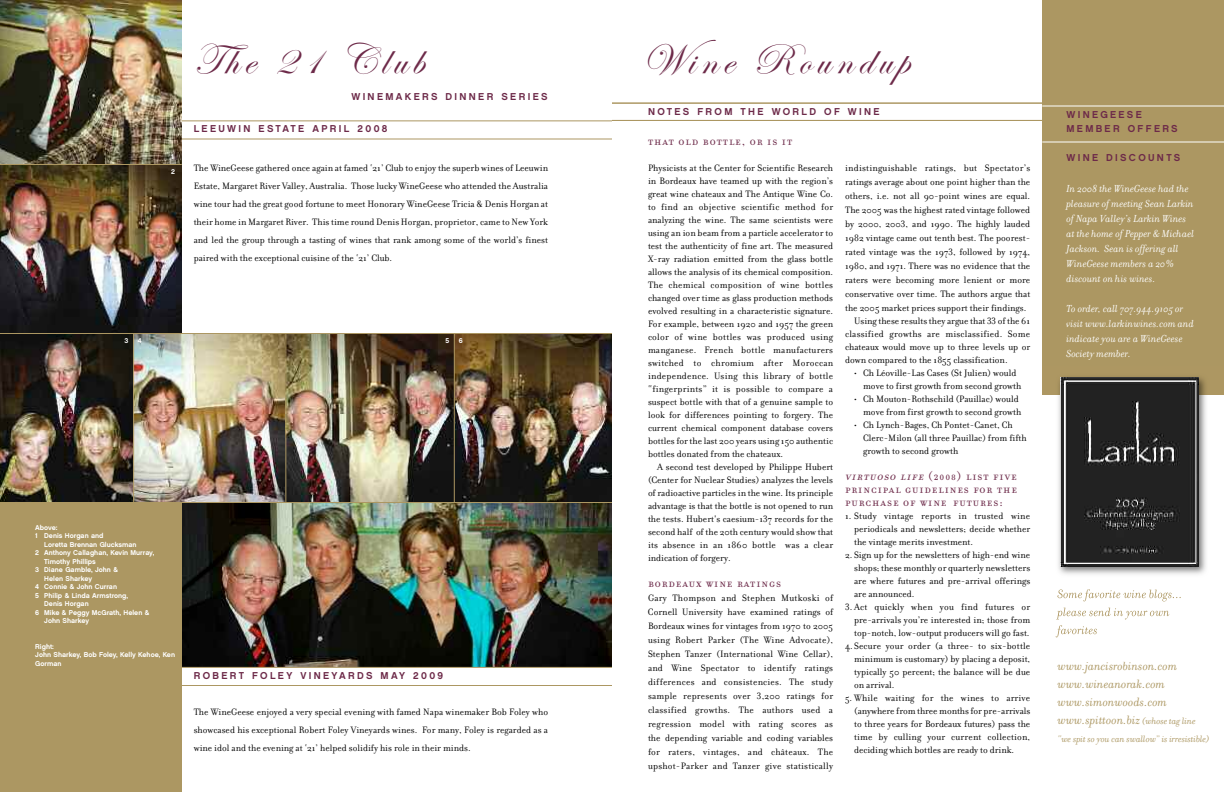
<style>
.page{position:relative;width:1224px;height:792px;background:#fff}
.page>*{position:absolute;margin:0;border:0;box-sizing:border-box;transform-origin:0 0}
.t1{font:44px "Edwardian Script ITC";letter-spacing:.12em;color:#6d2a49}
.t2{font:13px/13px "Filosofia Small Caps";letter-spacing:.075em;color:#6d2a49;text-align:justify}
.t3{font:italic 13px/18px "Filosofia";color:#ac9762}
.t4{font:italic 11px/15px "Filosofia";color:#fff}
.t5{font:10px/13px "Filosofia";color:#000;text-align:justify}
.t6{font:10px/14px "Chalet New York Nineteen Sixty";letter-spacing:.235em;color:#6d2a49}
.t7{font:italic 10px "Filosofia";letter-spacing:-.01em;color:#ac9762}
.t8{font:10px "Filosofia";letter-spacing:.02em;color:#000}
.t9{font:7px/8.5px "Chalet New York Nineteen Sixty";color:#fff}
.s1{font-style:italic}
.s2{font-size:10px}
</style>
<div class="page">
<hr style="left:612px;top:103px;width:446px;height:1px;background:#ac9762">
<hr style="left:612px;top:120px;width:446px;height:1px;background:#ac9762">
<img style="left:182px;top:503px;width:430px;height:164px">
<div style="left:1042px;top:0;width:182px;height:395px;background:#ac9762"></div>
<hr style="left:1042px;top:106px;width:182px;height:1px;background:#fff">
<hr style="left:1042px;top:142px;width:182px;height:1px;background:#fff">
<hr style="left:182px;top:120px;width:430px;height:1px;background:#ac9762">
<hr style="left:182px;top:138px;width:430px;height:2px;background:#ac9762">
<div style="left:0;top:0;width:182px;height:792px;background:#ac9762"></div>
<hr style="left:182px;top:667px;width:430px;height:1px;background:#ac9762">
<hr style="left:182px;top:685px;width:430px;height:1px;background:#ac9762">
<img style="left:0;top:0;width:182px;height:333px">
<img style="left:0;top:334px;width:612px;height:168px">
<hr style="left:0;top:333px;width:612px;height:1px;background:#ac9762">
<hr style="left:0;top:164px;width:182px;height:1px;background:#ac9762">
<hr style="left:133px;top:334px;width:1px;height:168px;background:#ac9762">
<hr style="left:0;top:502px;width:612px;height:1px;background:#ac9762">
<hr style="left:454px;top:334px;width:1px;height:169px;background:#ac9762">
<img style="left:1055px;top:395px;width:151px;height:242px">
<img style="left:1059px;top:377px;width:146px;height:18px">
<img style="left:1057px;top:589px;width:47px;height:13px">
<img style="left:1056px;top:608px;width:42px;height:11px">
<img style="left:1056px;top:625px;width:37px;height:13px">
<img style="left:1060px;top:378px;width:139px;height:189px">
<hr style="left:285px;top:334px;width:1px;height:169px;background:#ac9762">
<h1 class="t1" style="left:194px;top:32px;width:231px">The 21 Club</h1>
<p class="t6" style="left:351px;top:90px;width:198px">WINEMAKERS DINNER SERIES</p>
<p class="t9" style="left:171px;top:149px;width:5px;line-height:15px">1<br>2</p>
<p class="t6" style="left:194px;top:122px;width:195px">LEEUWIN ESTATE APRIL 2008</p>
<p class="t5" style="left:194px;top:159px;width:356px;line-height:18px">The WineGeese gathered once again at famed ‘21’ Club to enjoy the superb wines of Leeuwin Estate, Margaret River Valley, Australia. Those lucky WineGeese who attended the Australia wine tour had the great good fortune to meet Honorary WineGeese Tricia &amp; Denis Horgan at their home in Margaret River. This time round Denis Horgan, proprietor, came to New York and led the group through a tasting of wines that rank among some of the world’s finest paired with the exceptional cuisine of the ‘21’ Club.</p>
<p class="t9" style="left:124px;top:336px;width:5px">3</p>
<p class="t9" style="left:138px;top:336px;width:5px">4</p>
<p class="t9" style="left:446px;top:336px;width:5px">5</p>
<p class="t9" style="left:459px;top:336px;width:5px">6</p>
<p class="t9" style="left:35px;top:523px;width:24px">Above:</p>
<p class="t9" style="left:35px;top:532px;width:70px">1 Denis Horgan and</p>
<p class="t9" style="left:44px;top:540px;width:94px">Loretta Brennan Glucksman</p>
<p class="t9" style="left:35px;top:549px;width:121px">2 Anthony Callaghan, Kevin Murray,</p>
<p class="t9" style="left:44px;top:557px;width:53px">Timothy Phillips</p>
<p class="t9" style="left:35px;top:566px;width:84px">3 Diane Gamble, John &amp;</p>
<p class="t9" style="left:44px;top:574px;width:49px">Helen Sharkey</p>
<p class="t9" style="left:35px;top:583px;width:83px">4 Connie &amp; John Curran</p>
<p class="t9" style="left:35px;top:591px;width:94px">5 Philip &amp; Linda Armstrong,</p>
<p class="t9" style="left:44px;top:600px;width:46px">Denis Horgan</p>
<p class="t9" style="left:35px;top:608px;width:116px">6 Mike &amp; Peggy McGrath, Helen &amp;</p>
<p class="t9" style="left:44px;top:617px;width:46px">John Sharkey</p>
<p class="t9" style="left:35px;top:642px;width:141px">Right:<br>John Sharkey, Bob Foley, Kelly Kehoe, Ken<br>Gorman</p>
<p class="t6" style="left:194px;top:669px;width:251px">ROBERT FOLEY VINEYARDS MAY 2009</p>
<p class="t5" style="left:194px;top:702px;width:356px;line-height:18px">The WineGeese enjoyed a very special evening with famed Napa winemaker Bob Foley who showcased his exceptional Robert Foley Vineyards wines. For many, Foley is regarded as a wine idol and the evening at ‘21’ helped solidify his role in their minds.</p>
<h1 class="t1" style="left:641px;top:32px;width:269px">Wine Roundup</h1>
<p class="t6" style="left:648px;top:105px;width:233px">NOTES FROM THE WORLD OF WINE</p>
<h2 class="t2" style="left:648px;top:134px;width:146px">that old bottle, or is it</h2>
<p class="t5" style="left:648px;top:161px;width:187px">Physicists at the Center for Scientific Research in Bordeaux have teamed up with the region’s great wine chateaux and The Antique Wine Co. to find an objective scientific method for analyzing the wine. The same scientists were using an ion beam from a particle accelerator to test the authenticity of fine art. The measured X-ray radiation emitted from the glass bottle allows the analysis of its chemical composition.<br>The chemical composition of wine bottles changed over time as glass production methods evolved resulting in a characteristic signature.<br>For example, between 1920 and 1957 the green color of wine bottles was produced using manganese. French bottle manufacturers switched to chromium after Moroccan independence. Using this library of bottle “fingerprints” it is possible to compare a suspect bottle with that of a genuine sample to look for differences pointing to forgery. The current chemical component database covers bottles for the last 200 years using 150 authentic bottles donated from the chateaux.</p>
<p class="t5" style="left:648px;top:460px;width:187px;text-indent:9px">A second test developed by Philippe Hubert (Center for Nuclear Studies) analyzes the levels of radioactive particles in the wine. Its principle advantage is that the bottle is not opened to run the tests. Hubert's caesium-137 records for the second half of the 20th century would show that its absence in an 1860 bottle was a clear indication of forgery.</p>
<h2 class="t2" style="left:648px;top:576px;width:135px">bordeaux wine ratings</h2>
<p class="t5" style="left:648px;top:591px;width:187px;line-height:14px">Gary Thompson and Stephen Mutkoski of Cornell University have examined ratings of Bordeaux wines for vintages from 1970 to 2005 using Robert Parker (The Wine Advocate), Stephen Tanzer (International Wine Cellar), and Wine Spectator to identify ratings differences and consistencies. The study sample represents over 3,200 ratings for classified growths. The authors used a regression model with rating scores as the depending variable and coding variables for raters, vintages, and châteaux. The upshot-Parker and Tanzer give statistically</p>
<p class="t5" style="left:845px;top:161px;width:187px;line-height:14px">indistinguishable ratings, but Spectator’s ratings average about one point higher than the others, i.e. not all 90-point wines are equal.<br>The 2005 was the highest rated vintage followed by 2000, 2003, and 1990. The highly lauded 1982 vintage came out tenth best. The poorest&shy;rated vintage was the 1973, followed by 1974, 1980, and 1971. There was no evidence that the raters were becoming more lenient or more conservative over time. The authors argue that the 2005 market prices support their findings.</p>
<p class="t5" style="left:845px;top:314px;width:187px;text-indent:9px">Using these results they argue that 33 of the 61 classified growths are misclassified. Some chateaux would move up to three levels up or down compared to the 1855 classification.</p>
<p class="t5" style="left:863px;top:366px;width:160px;text-indent:-9px">• Ch Léoville-Las Cases (St Julien) would move to first growth from second growth</p>
<p class="t5" style="left:854px;top:392px;width:169px;text-align:right">• Ch Mouton-Rothschild (Pauillac) would move from first growth to second growth</p>
<p class="t5" style="left:863px;top:418px;width:165px;text-align:left;text-indent:-9px">• Ch Lynch-Bages, Ch Pontet-Canet, Ch<br>Clerc-Milon (all three Pauillac) from fifth growth to second growth</p>
<h2 class="t2" style="left:845px;top:469px;width:174px"><span class="s1">virtuoso life</span> (2008) list five principal guidelines for the purchase of wine futures:</h2>
<p class="t5" style="left:854px;top:509px;width:178px;text-indent:-9px">1. Study vintage reports in trusted wine periodicals and newsletters; decide whether the vintage merits investment.</p>
<p class="t5" style="left:854px;top:548px;width:178px;text-indent:-9px">2. Sign up for the newsletters of high-end wine shops; these monthly or quarterly newsletters are where futures and pre-arrival offerings are announced.</p>
<p class="t8" style="left:845px;top:601px;width:187px">3. Act quickly when you find futures or</p>
<p class="t5" style="left:854px;top:613px;width:178px">pre-arrivals you’re interested in; those from</p>
<p class="t5" style="left:854px;top:626px;width:177px">top-notch, low-output producers will go fast.</p>
<p class="t5" style="left:845px;top:639px;width:187px">4.Secure your order (a three- to six-bottle</p>
<p class="t5" style="left:854px;top:652px;width:178px">minimum is customary) by placing a deposit,</p>
<p class="t5" style="left:854px;top:665px;width:178px">typically 50 percent; the balance will be due</p>
<p class="t5" style="left:854px;top:678px;width:42px">on arrival.</p>
<p class="t5" style="left:854px;top:691px;width:178px;text-indent:-9px">5. While waiting for the wines to arrive (anywhere from three months for pre-arrivals to three years for Bordeaux futures) pass the time by culling your current collection, deciding which bottles are ready to drink.</p>
<p class="t6" style="left:1066px;top:108px;width:113px">WINEGEESE<br>MEMBER OFFERS</p>
<p class="t6" style="left:1066px;top:151px;width:115px">WINE DISCOUNTS</p>
<p class="t4" style="left:1066px;top:181px;width:129px">In 2008 the WineGeese had the pleasure of meeting Sean Larkin of Napa Valley’s Larkin Wines at the home of Pepper &amp; Michael<br>Jackson. Sean is offering all<br>WineGeese members a 20% discount on his wines.</p>
<p class="t4" style="left:1067px;top:301px;width:129px">To order, call 707.944.9105 or visit www.larkinwines.com and indicate you are a WineGeese<br>Society member.</p>
<h2 class="t3" style="left:1058px;top:657px;width:140px">www.jancisrobinson.com www.wineanorak.com www.simonwoods.com www.spittoon.biz <span class="s2">(whose tag line</span></h2>
<p class="t7" style="left:1058px;top:733px;width:154px">“we spit so you can swallow” is irresistible)</p>
</div>
